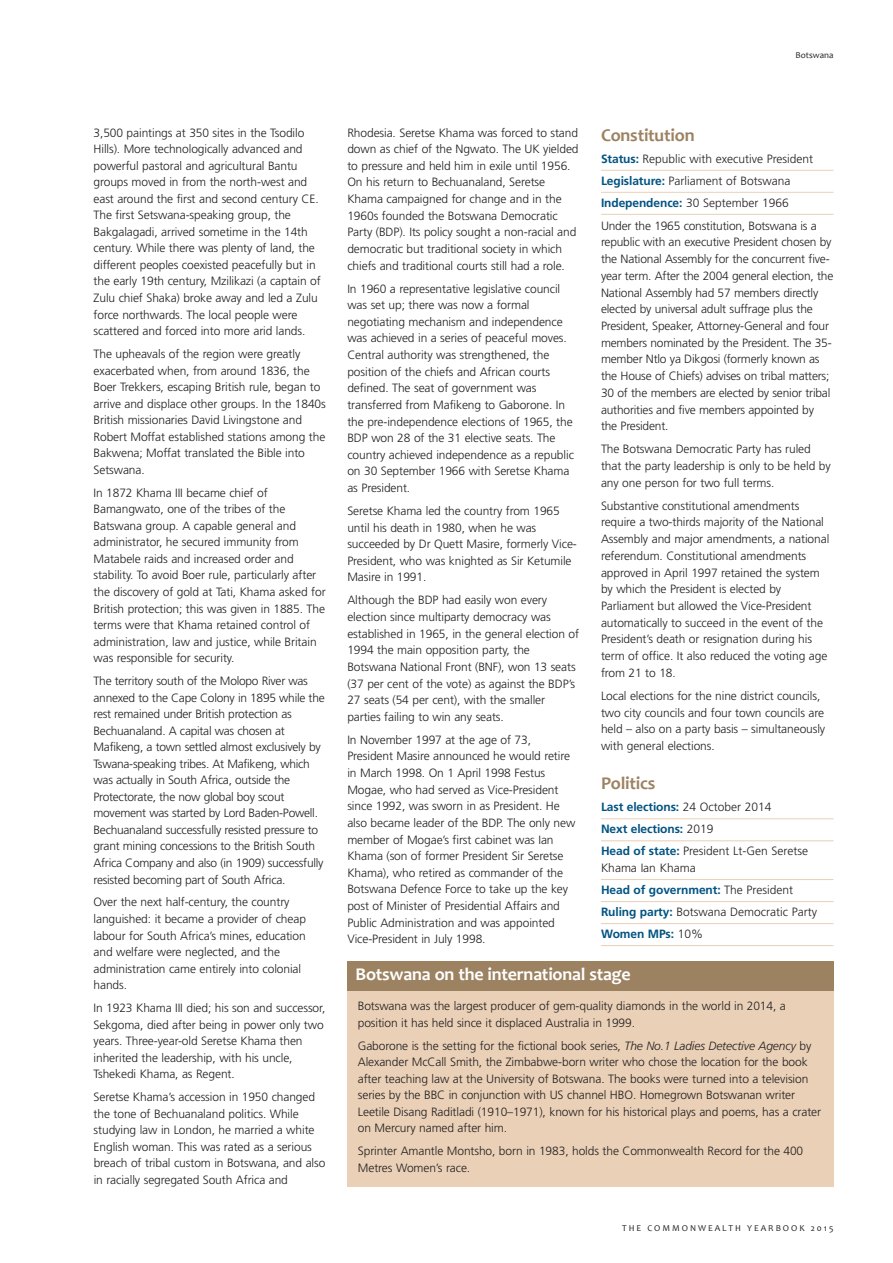
<style>
.page{position:relative;width:893px;height:1263px;background:#fff}
.page>*{position:absolute;margin:0;border:0;box-sizing:border-box;transform-origin:0 0}
.t1{font:700 18px "Candara";letter-spacing:-.01em;color:#fff}
.t2{font:700 18px "Candara";letter-spacing:-.01em;color:#9c8261}
.t3{font:300 12px/16.6px "Frutiger";letter-spacing:-.01em;color:#231f20}
.t4{font:700 12px/22px "Frutiger";letter-spacing:-.01em;color:#015381}
.t5{font:9px "Candara";letter-spacing:.22em;color:#231f20}
.s1{font-weight:700;color:#015381}
.s2{font-weight:300;color:#231f20}
.s3{font-style:italic}
</style>
<div class="page">
<hr style="left:601px;top:170px;width:232px;height:1px;background:#e9d0b7">
<hr style="left:601px;top:192px;width:232px;height:1px;background:#e9d0b7">
<hr style="left:601px;top:214px;width:232px;height:1px;background:#e9d0b7">
<hr style="left:601px;top:818px;width:232px;height:1px;background:#e9d0b7">
<hr style="left:601px;top:840px;width:232px;height:1px;background:#e9d0b7">
<hr style="left:601px;top:879px;width:232px;height:1px;background:#e9d0b7">
<hr style="left:601px;top:901px;width:232px;height:1px;background:#e9d0b7">
<hr style="left:601px;top:923px;width:232px;height:1px;background:#e9d0b7">
<hr style="left:601px;top:945px;width:232px;height:1px;background:#e9d0b7">
<div style="left:347px;top:991px;width:486px;height:195px;background:#e9d0b7"></div>
<div style="left:347px;top:961px;width:486px;height:30px;background:#9c8261"></div>
<p class="t5" style="left:795px;top:49px;width:39px">BOTSWANA</p>
<p class="t3" style="left:94px;top:125px;width:229px">3,500 paintings at 350 sites in the Tsodilo Hills). More technologically advanced and powerful pastoral and agricultural Bantu groups moved in from the north-west and east around the first and second century CE.<br>The first Setswana-speaking group, the Bakgalagadi, arrived sometime in the 14th century. While there was plenty of land, the different peoples coexisted peacefully but in the early 19th century, Mzilikazi (a captain of Zulu chief Shaka) broke away and led a Zulu force northwards. The local people were scattered and forced into more arid lands.</p>
<p class="t3" style="left:94px;top:346px;width:234px">The upheavals of the region were greatly exacerbated when, from around 1836, the Boer Trekkers, escaping British rule, began to arrive and displace other groups. In the 1840s British missionaries David Livingstone and Robert Moffat established stations among the Bakwena; Moffat translated the Bible into Setswana.</p>
<p class="t3" style="left:94px;top:485px;width:234px">In 1872 Khama III became chief of Bamangwato, one of the tribes of the Batswana group. A capable general and administrator, he secured immunity from Matabele raids and increased order and stability. To avoid Boer rule, particularly after the discovery of gold at Tati, Khama asked for British protection; this was given in 1885. The terms were that Khama retained control of administration, law and justice, while Britain was responsible for security.</p>
<p class="t3" style="left:94px;top:673px;width:233px">The territory south of the Molopo River was annexed to the Cape Colony in 1895 while the rest remained under British protection as Bechuanaland. A capital was chosen at Mafikeng, a town settled almost exclusively by Tswana-speaking tribes. At Mafikeng, which was actually in South Africa, outside the Protectorate, the now global boy scout movement was started by Lord Baden-Powell.<br>Bechuanaland successfully resisted pressure to grant mining concessions to the British South Africa Company and also (in 1909) successfully resisted becoming part of South Africa.</p>
<p class="t3" style="left:94px;top:895px;width:214px">Over the next half-century, the country languished: it became a provider of cheap labour for South Africa’s mines, education and welfare were neglected, and the administration came entirely into colonial hands.</p>
<p class="t3" style="left:94px;top:1001px;width:233px">In 1923 Khama III died; his son and successor, Sekgoma, died after being in power only two years. Three-year-old Seretse Khama then inherited the leadership, with his uncle, Tshekedi Khama, as Regent.</p>
<p class="t3" style="left:94px;top:1090px;width:233px">Seretse Khama’s accession in 1950 changed the tone of Bechuanaland politics. While studying law in London, he married a white English woman. This was rated as a serious breach of tribal custom in Botswana, and also in racially segregated South Africa and</p>
<p class="t3" style="left:347px;top:125px;width:233px">Rhodesia. Seretse Khama was forced to stand down as chief of the Ngwato. The UK yielded to pressure and held him in exile until 1956.<br>On his return to Bechuanaland, Seretse Khama campaigned for change and in the 1960s founded the Botswana Democratic Party (BDP). Its policy sought a non-racial and democratic but traditional society in which chiefs and traditional courts still had a role.</p>
<p class="t3" style="left:347px;top:281px;width:228px">In 1960 a representative legislative council was set up; there was now a formal negotiating mechanism and independence was achieved in a series of peaceful moves.<br>Central authority was strengthened, the position of the chiefs and African courts defined. The seat of government was transferred from Mafikeng to Gaborone. In the pre-independence elections of 1965, the BDP won 28 of the 31 elective seats. The country achieved independence as a republic on 30 September 1966 with Seretse Khama as President.</p>
<p class="t3" style="left:347px;top:503px;width:231px">Seretse Khama led the country from 1965 until his death in 1980, when he was succeeded by Dr Quett Masire, formerly Vice-President, who was knighted as Sir Ketumile Masire in 1991.</p>
<p class="t3" style="left:347px;top:593px;width:233px">Although the BDP had easily won every election since multiparty democracy was established in 1965, in the general election of 1994 the main opposition party, the Botswana National Front (BNF), won 13 seats (37 per cent of the vote) as against the BDP’s 27 seats (54 per cent), with the smaller parties failing to win any seats.</p>
<p class="t3" style="left:347px;top:732px;width:229px">In November 1997 at the age of 73, President Masire announced he would retire in March 1998. On 1 April 1998 Festus Mogae, who had served as Vice-President since 1992, was sworn in as President. He also became leader of the BDP. The only new member of Mogae’s first cabinet was Ian Khama (son of former President Sir Seretse Khama), who retired as commander of the Botswana Defence Force to take up the key post of Minister of Presidential Affairs and Public Administration and was appointed Vice-President in July 1998.</p>
<h1 class="t2" style="left:601px;top:123px;width:95px">Constitution</h1>
<p class="t3" style="left:601px;top:148px;width:217px;line-height:22.4px"><span class="s1">Status:</span> Republic with executive President <span class="s1">Legislature:</span> Parliament of Botswana <span class="s1">Independence:</span> 30 September 1966<br>Under the 1965 constitution, Botswana is a</p>
<p class="t3" style="left:601px;top:235px;width:234px">republic with an executive President chosen by the National Assembly for the concurrent five&shy;year term. After the 2004 general election, the National Assembly had 57 members directly elected by universal adult suffrage plus the President, Speaker, Attorney-General and four members nominated by the President. The 35- member Ntlo ya Dikgosi (formerly known as the House of Chiefs) advises on tribal matters; 30 of the members are elected by senior tribal authorities and five members appointed by<br>the President.</p>
<p class="t3" style="left:601px;top:442px;width:231px">The Botswana Democratic Party has ruled that the party leadership is only to be held by any one person for two full terms.</p>
<p class="t3" style="left:601px;top:498px;width:230px">Substantive constitutional amendments require a two-thirds majority of the National Assembly and major amendments, a national referendum. Constitutional amendments approved in April 1997 retained the system by which the President is elected by Parliament but allowed the Vice-President automatically to succeed in the event of the President’s death or resignation during his term of office. It also reduced the voting age from 21 to 18.</p>
<p class="t3" style="left:601px;top:688px;width:226px">Local elections for the nine district councils, two city councils and four town councils are held – also on a party basis – simultaneously with general elections.</p>
<h1 class="t2" style="left:601px;top:772px;width:56px">Politics</h1>
<p class="t4" style="left:601px;top:797px;width:209px">Last elections: <span class="s2">24 October 2014<br></span>Next elections: <span class="s2">2019<br></span>Head of state: <span class="s2">President Lt-Gen Seretse</span></p>
<p class="t3" style="left:601px;top:858px;width:217px;line-height:22px">Khama Ian Khama<br><span class="s1">Head of government:</span> The President<br><span class="s1">Ruling party:</span> Botswana Democratic Party<br><span class="s1">Women MPs:</span> 10%</p>
<h1 class="t1" style="left:355px;top:963px;width:277px">Botswana on the international stage</h1>
<p class="t3" style="left:358px;top:999px;width:430px">Botswana was the largest producer of gem-quality diamonds in the world in 2014, a position it has held since it displaced Australia in 1999.</p>
<p class="t3" style="left:358px;top:1038px;width:465px">Gaborone is the setting for the fictional book series, <span class="s3">The No.1 Ladies Detective Agency</span> by Alexander McCall Smith, the Zimbabwe-born writer who chose the location for the book after teaching law at the University of Botswana. The books were turned into a television series by the BBC in conjunction with US channel HBO. Homegrown Botswanan writer Leetile Disang Raditladi (1910–1971), known for his historical plays and poems, has a crater on Mercury named after him.</p>
<p class="t3" style="left:358px;top:1143px;width:447px">Sprinter Amantle Montsho, born in 1983, holds the Commonwealth Record for the 400<br>Metres Women’s race.</p>
<p class="t5" style="left:622px;top:1223px;width:213px">THE COMMONWEALTH YEARBOOK 2015</p>
</div>
